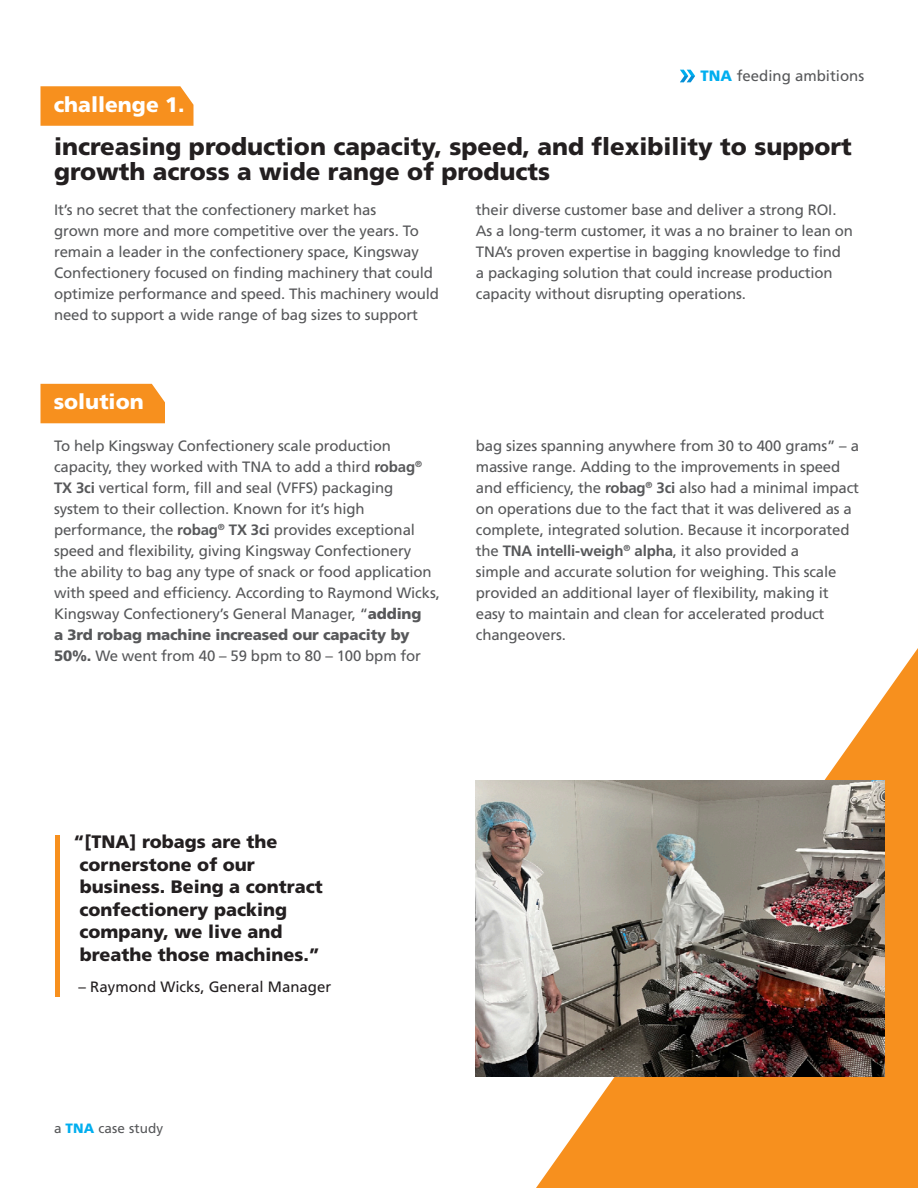
<style>
.page{position:relative;width:918px;height:1188px;background:#fff}
.page>*{position:absolute;margin:0;border:0;box-sizing:border-box;transform-origin:0 0}
.Black_subheaders{font:900 24px/25.5px "Frutiger LT Std";color:#231f20}
.Challenge_Solution{font:900 21px "Frutiger LT Std";color:#fff}
.t1{font:900 18px/22.5px "Frutiger LT Std";color:#231f20}
.Body_Copy_Gray{font:15px/21px "Frutiger LT Std";letter-spacing:-.01em;color:#57585a}
.Quote_attribution{font:15px "Frutiger LT Std";color:#231f20}
.t2{font:13.5px "Frutiger LT Std";letter-spacing:.01em;color:#57585a}
.s1{font-weight:900;color:#00aeef}
.s2{font-weight:700}
.s3{font-weight:900}
</style>
<div class="page">
<svg style="left:680px;top:70px;width:15px;height:12px"></svg>
<svg style="left:687px;top:76px;width:8px;height:6px"></svg>
<svg style="left:536px;top:648px;width:382px;height:540px;fill:#f7901e"></svg>
<svg style="left:40px;top:86px;width:153px;height:40px;background:#f79325"></svg>
<div style="left:40px;top:384px;width:125px;height:39px;background:#f7901e"></div>
<img style="left:476px;top:780px;width:409px;height:296px">
<div style="left:55px;top:835px;width:5px;height:162px;background:#f7901e"></div>
<p class="Challenge_Solution" style="left:54px;top:92px;width:132px">challenge 1.</p>
<p class="Body_Copy_Gray" style="left:700px;top:65px;width:165px"><span class="s1">TNA</span> feeding ambitions</p>
<p class="Black_subheaders" style="left:54px;top:133px;width:799px">increasing production capacity, speed, and flexibility to support growth across a wide range of products</p>
<p class="Body_Copy_Gray" style="left:54px;top:199px;width:386px">It’s no secret that the confectionery market has<br>grown more and more competitive over the years. To remain a leader in the confectionery space, Kingsway Confectionery focused on finding machinery that could optimize performance and speed. This machinery would need to support a wide range of bag sizes to support</p>
<p class="Challenge_Solution" style="left:54px;top:389px;width:91px">solution</p>
<p class="Body_Copy_Gray" style="left:54px;top:435px;width:387px">To help Kingsway Confectionery scale production capacity, they worked with TNA to add a third <span class="s2">robag</span><sup>® </sup><span class="s2">TX 3ci</span> vertical form, fill and seal (VFFS) packaging system to their collection. Known for it’s high performance, the <span class="s2">robag</span><sup>®</sup> <span class="s2">TX 3ci</span> provides exceptional speed and flexibility, giving Kingsway Confectionery<br>the ability to bag any type of snack or food application with speed and efficiency. According to Raymond Wicks, Kingsway Confectionery’s General Manager, “<span class="s3">adding<br>a 3rd robag machine increased our capacity by 50%.</span> We went from 40 – 59 bpm to 80 – 100 bpm for</p>
<p class="Body_Copy_Gray" style="left:476px;top:199px;width:379px">their diverse customer base and deliver a strong ROI.<br>As a long-term customer, it was a no brainer to lean on TNA’s proven expertise in bagging knowledge to find a packaging solution that could increase production capacity without disrupting operations.</p>
<p class="Body_Copy_Gray" style="left:476px;top:435px;width:385px">bag sizes spanning anywhere from 30 to 400 grams” – a massive range. Adding to the improvements in speed and efficiency, the <span class="s2">robag</span><sup>®</sup> <span class="s2">3ci</span> also had a minimal impact on operations due to the fact that it was delivered as a complete, integrated solution. Because it incorporated the <span class="s2">TNA intelli-weigh</span><sup>®</sup> <span class="s2">alpha</span>, it also provided a<br>simple and accurate solution for weighing. This scale provided an additional layer of flexibility, making it easy to maintain and clean for accelerated product changeovers.</p>
<p class="t1" style="left:79px;top:830px;width:245px;text-indent:-6px">“[TNA] robags are the cornerstone of our business. Being a contract confectionery packing company, we live and breathe those machines.”</p>
<p class="Quote_attribution" style="left:79px;top:978px;width:254px">– Raymond Wicks, General Manager</p>
<p class="t2" style="left:54px;top:1120px;width:111px">a <span class="s1">TNA</span> case study</p>
</div>
